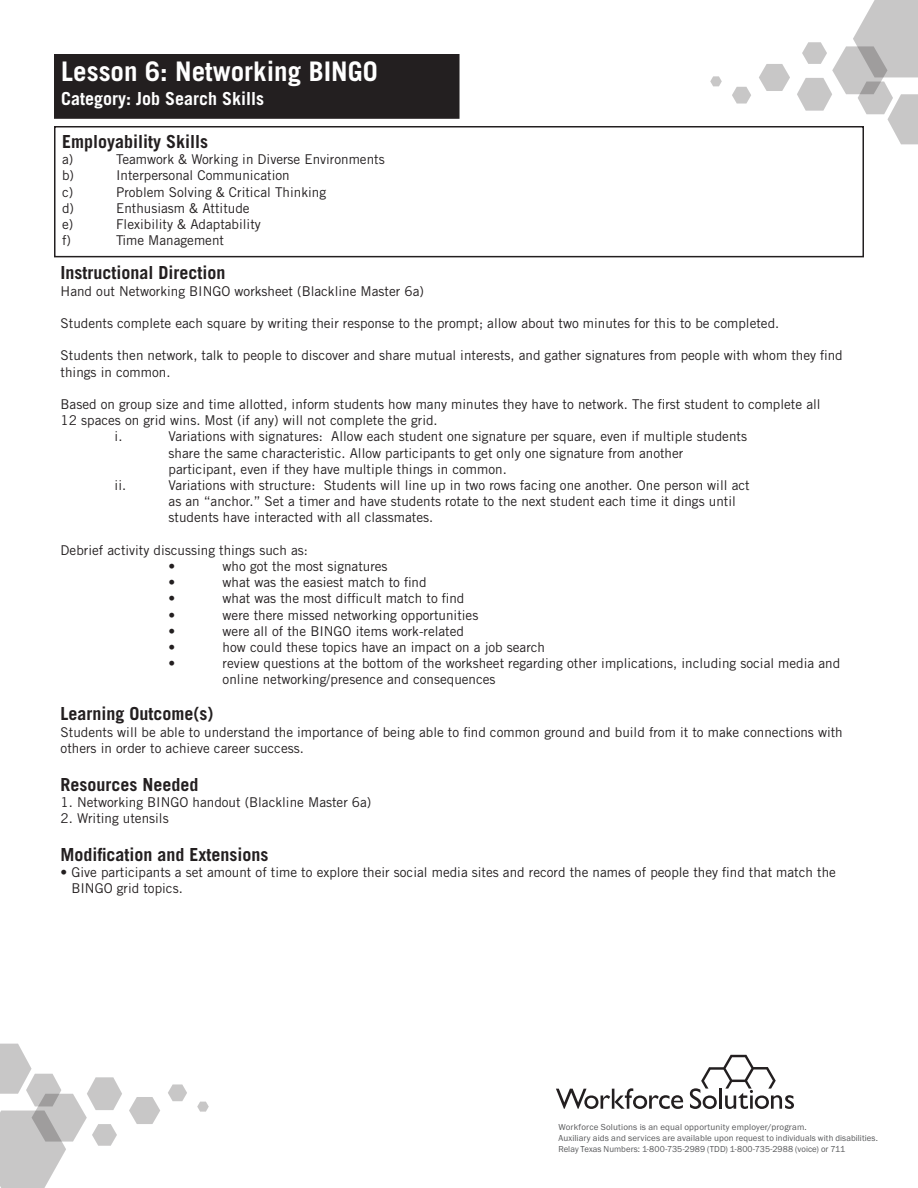
<style>
.page{position:relative;width:918px;height:1188px;background:#fff}
.page>*{position:absolute;margin:0;border:0;box-sizing:border-box;transform-origin:0 0}
.t1{font:700 27px "Trade Gothic";color:#fff}
.t2{font:700 18px "Trade Gothic";color:#231f20}
.t3{font:700 18px "Trade Gothic";color:#fff}
.t4{font:13.5px/16.2px "Trade Gothic";color:#231f20}
.t5{font:9px/10.8px "Franklin Gothic";letter-spacing:.01em;color:#57585a}
</style>
<div class="page">
<svg style="left:556px;top:1088px;width:127px;height:21px"></svg>
<svg style="left:690px;top:1055px;width:104px;height:54px"></svg>
<div style="left:54px;top:126px;width:810px;height:131px;border:2px solid #231f20"></div>
<div style="left:55px;top:55px;width:404px;height:63px;background:#231f20"></div>
<div style="left:54px;top:54px;width:406px;height:65px;border:2px solid #231f20"></div>
<svg style="left:0;top:1044px;width:122px;height:144px"></svg>
<svg style="left:129px;top:1097px;width:31px;height:27px"></svg>
<svg style="left:168px;top:1084px;width:19px;height:17px"></svg>
<svg style="left:197px;top:1102px;width:12px;height:10px"></svg>
<svg style="left:797px;top:0;width:121px;height:144px"></svg>
<svg style="left:759px;top:64px;width:31px;height:27px"></svg>
<svg style="left:732px;top:87px;width:19px;height:17px"></svg>
<svg style="left:710px;top:76px;width:12px;height:10px"></svg>
<p class="t1" style="left:61px;top:55px;width:318px">Lesson 6: Networking BINGO</p>
<p class="t3" style="left:61px;top:87px;width:205px">Category: Job Search Skills</p>
<p class="t2" style="left:62px;top:131px;width:148px">Employability Skills</p>
<p class="t4" style="left:62px;top:151px;width:13px">a)</p>
<p class="t4" style="left:116px;top:151px;width:270px">Teamwork &amp; Working in Diverse Environments</p>
<p class="t4" style="left:62px;top:167px;width:14px">b)</p>
<p class="t4" style="left:116px;top:167px;width:175px">Interpersonal Communication</p>
<p class="t4" style="left:62px;top:184px;width:13px">c)</p>
<p class="t4" style="left:116px;top:184px;width:212px">Problem Solving &amp; Critical Thinking</p>
<p class="t4" style="left:62px;top:200px;width:14px">d)</p>
<p class="t4" style="left:116px;top:200px;width:135px">Enthusiasm &amp; Attitude</p>
<p class="t4" style="left:62px;top:216px;width:13px">e)</p>
<p class="t4" style="left:116px;top:216px;width:146px">Flexibility &amp; Adaptability</p>
<p class="t4" style="left:62px;top:232px;width:10px">f)</p>
<p class="t4" style="left:116px;top:232px;width:109px">Time Management</p>
<p class="t2" style="left:61px;top:262px;width:167px">Instructional Direction</p>
<p class="t4" style="left:61px;top:283px;width:365px">Hand out Networking BINGO worksheet (Blackline Master 6a)</p>
<p class="t4" style="left:61px;top:315px;width:720px">Students complete each square by writing their response to the prompt; allow about two minutes for this to be completed.</p>
<p class="t4" style="left:61px;top:347px;width:784px">Students then network, talk to people to discover and share mutual interests, and gather signatures from people with whom they find things in common.</p>
<p class="t4" style="left:61px;top:396px;width:761px">Based on group size and time allotted, inform students how many minutes they have to network. The first student to complete all<br>12 spaces on grid wins. Most (if any) will not complete the grid.</p>
<p class="t4" style="left:115px;top:428px;width:9px">i.</p>
<p class="t4" style="left:169px;top:428px;width:580px">Variations with signatures: Allow each student one signature per square, even if multiple students share the same characteristic. Allow participants to get only one signature from another participant, even if they have multiple things in common.</p>
<p class="t4" style="left:115px;top:477px;width:13px">ii.</p>
<p class="t4" style="left:169px;top:477px;width:583px">Variations with structure: Students will line up in two rows facing one another. One person will act as an “anchor.” Set a timer and have students rotate to the next student each time it dings until students have interacted with all classmates.</p>
<p class="t4" style="left:61px;top:542px;width:249px">Debrief activity discussing things such as:</p>
<p class="t4" style="left:169px;top:558px;width:8px">•</p>
<p class="t4" style="left:223px;top:558px;width:166px">who got the most signatures</p>
<p class="t4" style="left:169px;top:574px;width:8px">•</p>
<p class="t4" style="left:223px;top:574px;width:205px">what was the easiest match to find</p>
<p class="t4" style="left:169px;top:590px;width:8px">•</p>
<p class="t4" style="left:223px;top:590px;width:243px">what was the most difficult match to find</p>
<p class="t4" style="left:169px;top:607px;width:8px">•</p>
<p class="t4" style="left:223px;top:607px;width:257px">were there missed networking opportunities</p>
<p class="t4" style="left:169px;top:623px;width:8px">•</p>
<p class="t4" style="left:223px;top:623px;width:243px">were all of the BINGO items work-related</p>
<p class="t4" style="left:169px;top:639px;width:8px">•</p>
<p class="t4" style="left:223px;top:639px;width:324px">how could these topics have an impact on a job search</p>
<p class="t4" style="left:169px;top:655px;width:8px">•</p>
<p class="t4" style="left:223px;top:655px;width:619px">review questions at the bottom of the worksheet regarding other implications, including social media and online networking/presence and consequences</p>
<p class="t2" style="left:61px;top:703px;width:154px">Learning Outcome(s)</p>
<p class="t4" style="left:61px;top:724px;width:784px">Students will be able to understand the importance of being able to find common ground and build from it to make connections with others in order to achieve career success.</p>
<p class="t2" style="left:61px;top:773px;width:139px">Resources Needed</p>
<p class="t4" style="left:61px;top:794px;width:312px">1. Networking BINGO handout (Blackline Master 6a)</p>
<p class="t4" style="left:61px;top:810px;width:110px">2. Writing utensils</p>
<p class="t2" style="left:61px;top:843px;width:210px">Modification and Extensions</p>
<p class="t4" style="left:71px;top:864px;width:766px;text-indent:-11px">• Give participants a set amount of time to explore their social media sites and record the names of people they find that match the<br>BINGO grid topics.</p>
<p class="t5" style="left:558px;top:1122px;width:321px">Workforce Solutions is an equal opportunity employer/program.<br>Auxiliary aids and services are available upon request to individuals with disabilities.<br>Relay Texas Numbers: 1-800-735-2989 (TDD) 1-800-735-2988 (voice) or 711</p>
</div>
